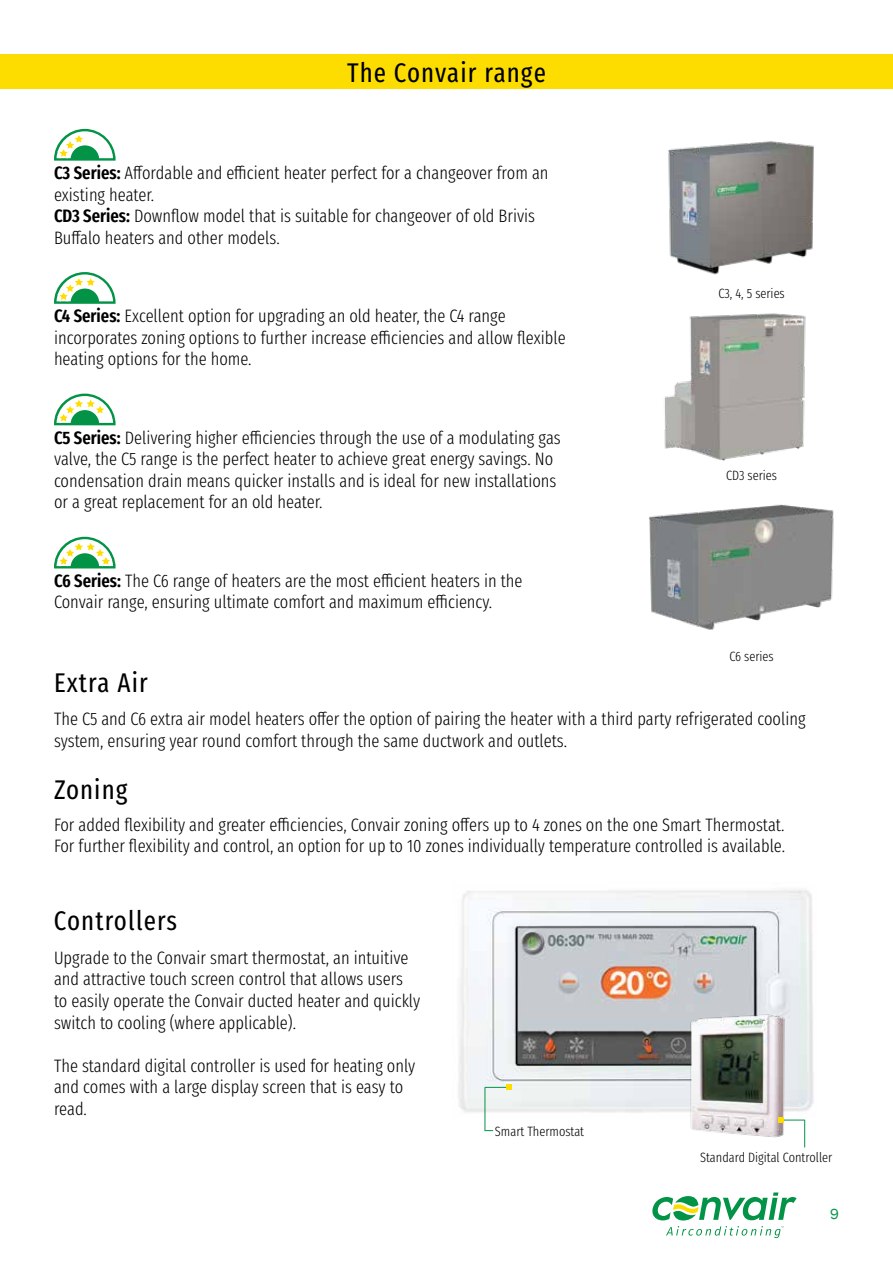
<style>
.page{position:relative;width:893px;height:1263px;background:#fff}
.page>*{position:absolute;margin:0;border:0;box-sizing:border-box;transform-origin:0 0}
.t1{font:27px "Fira Sans Compressed";letter-spacing:.04em;color:#000}
.t2{font:300 18px/21.6px "Fira Sans Compressed";color:#000}
.t3{font:15px "Franklin Gothic";color:#039347}
.t4{font:300 13.5px "Fira Sans Compressed";color:#000}
.s1{font-weight:600}
</style>
<div class="page">
<svg style="left:652px;top:1192px;width:144px;height:28px"></svg>
<svg style="left:666px;top:1226px;width:118px;height:12px"></svg>
<img style="left:668px;top:141px;width:146px;height:134px">
<div style="left:0;top:54px;width:893px;height:35px;background:#fddd00"></div>
<img style="left:458px;top:890px;width:356px;height:227px">
<img style="left:664px;top:313px;width:142px;height:148px">
<img style="left:649px;top:504px;width:185px;height:126px">
<hr style="left:485px;top:1087px;width:1px;height:44px;background:#039347">
<svg style="left:485px;top:1084px;width:27px;height:6px"></svg>
<svg style="left:54px;top:537px;width:62px;height:31px"></svg>
<svg style="left:54px;top:394px;width:62px;height:31px"></svg>
<svg style="left:54px;top:272px;width:62px;height:32px"></svg>
<svg style="left:54px;top:129px;width:62px;height:32px"></svg>
<img style="left:682px;top:1009px;width:111px;height:129px">
<svg style="left:778px;top:1117px;width:27px;height:30px"></svg>
<h1 class="t1" style="left:347px;top:52px;width:200px">The Convair range</h1>
<p class="t2" style="left:54px;top:162px;width:496px"><span class="s1">C3 Series:</span> Affordable and efficient heater perfect for a changeover from an existing heater.<br><span class="s1">CD3 Series:</span> Downflow model that is suitable for changeover of old Brivis Buffalo heaters and other models.</p>
<p class="t2" style="left:54px;top:305px;width:513px"><span class="s1">C4 Series:</span> Excellent option for upgrading an old heater, the C4 range incorporates zoning options to further increase efficiencies and allow flexible heating options for the home.</p>
<p class="t2" style="left:54px;top:426px;width:508px"><span class="s1">C5 Series:</span> Delivering higher efficiencies through the use of a modulating gas valve, the C5 range is the perfect heater to achieve great energy savings. No condensation drain means quicker installs and is ideal for new installations or a great replacement for an old heater.</p>
<p class="t2" style="left:54px;top:570px;width:470px"><span class="s1">C6 Series:</span> The C6 range of heaters are the most efficient heaters in the<br>Convair range, ensuring ultimate comfort and maximum efficiency.</p>
<h1 class="t1" style="left:54px;top:662px;width:95px">Extra Air</h1>
<p class="t4" style="left:718px;top:283px;width:68px">C3, 4, 5 series</p>
<p class="t4" style="left:726px;top:465px;width:52px">CD3 series</p>
<p class="t4" style="left:729px;top:646px;width:46px">C6 series</p>
<p class="t2" style="left:54px;top:708px;width:753px">The C5 and C6 extra air model heaters offer the option of pairing the heater with a third party refrigerated cooling system, ensuring year round comfort through the same ductwork and outlets.</p>
<h1 class="t1" style="left:54px;top:768px;width:75px">Zoning</h1>
<p class="t2" style="left:54px;top:813px;width:732px">For added flexibility and greater efficiencies, Convair zoning offers up to 4 zones on the one Smart Thermostat.<br>For further flexibility and control, an option for up to 10 zones individually temperature controlled is available.</p>
<h1 class="t1" style="left:54px;top:900px;width:125px">Controllers</h1>
<p class="t2" style="left:54px;top:947px;width:368px">Upgrade to the Convair smart thermostat, an intuitive and attractive touch screen control that allows users to easily operate the Convair ducted heater and quickly switch to cooling (where applicable).</p>
<p class="t2" style="left:54px;top:1055px;width:363px">The standard digital controller is used for heating only and comes with a large display screen that is easy to read.</p>
<p class="t4" style="left:495px;top:1121px;width:91px">Smart Thermostat</p>
<p class="t4" style="left:700px;top:1147px;width:134px">Standard Digital Controller</p>
<p class="t3" style="left:830px;top:1205px;width:10px">9</p>
</div>
